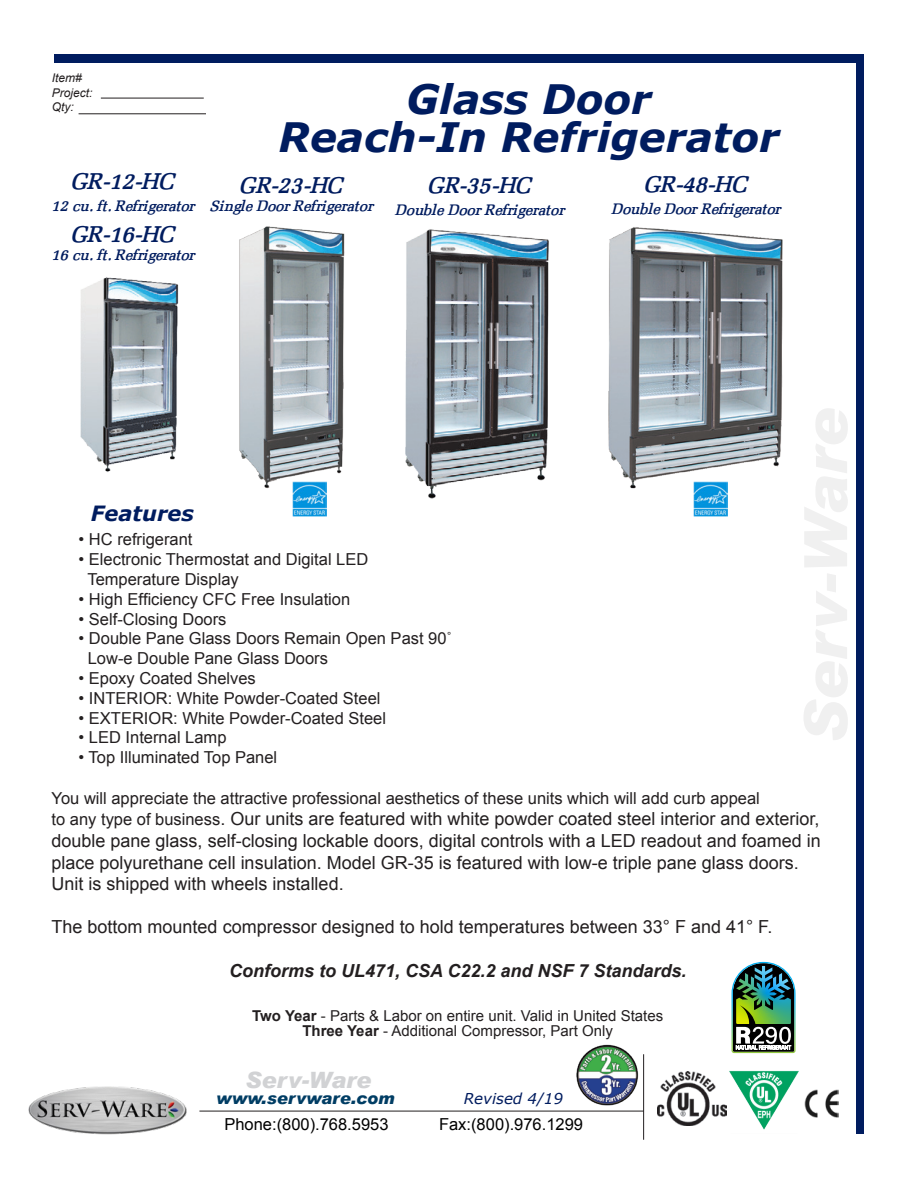
<style>
.page{position:relative;width:918px;height:1188px;background:#fff}
.page>*{position:absolute;margin:0;border:0;box-sizing:border-box;transform-origin:0 0}
.t1{font:italic 700 40.5px "Verdana";color:#001c5f}
.t2{font:italic 700 22.5px "Bid Roman";color:#001c5f}
.t3{font:italic 900 22.5px "Arial";color:#d1d2d4}
.t4{font:italic 700 21px "Verdana";color:#001c5f}
.t5{font:18px/21.6px "Arial";color:#231f20;text-align:justify}
.t6{font:italic 700 18px "Arial";color:#231f20}
.t7{font:16.5px "Arial";color:#231f20}
.t8{font:16.5px "Arial";color:#000}
.t9{font:italic 900 16.5px "Arial";color:#003d64}
.t10{font:italic 700 15px "Bid Roman";color:#001c5f}
.t11{font:15px "Arial";color:#231f20}
.t12{font:italic 15px "Verdana";color:#001c5f}
.t13{font:italic 12px "Arial";color:#231f20}
.s1{font-size:16.5px}
.s2{font-weight:700}
</style>
<div class="page">
<div style="left:54px;top:54px;width:808px;height:9px;background:#001c5f"></div>
<div style="left:857px;top:54px;width:7px;height:1080px;background:#001c5f"></div>
<hr style="left:101px;top:98px;width:103px;height:1px;background:#231f20">
<hr style="left:79px;top:114px;width:127px;height:1px;background:#231f20">
<img style="left:28px;top:1086px;width:159px;height:49px">
<hr style="left:199px;top:1111px;width:445px;height:1px;background:#231f20">
<hr style="left:643px;top:1054px;width:1px;height:86px;background:#231f20">
<img style="left:804px;top:1090px;width:35px;height:27px">
<img style="left:729px;top:1070px;width:70px;height:60px">
<img style="left:657px;top:1071px;width:70px;height:54px">
<img style="left:576px;top:1044px;width:63px;height:62px">
<img style="left:239px;top:226px;width:106px;height:266px">
<img style="left:608px;top:227px;width:175px;height:265px">
<img style="left:80px;top:277px;width:99px;height:195px">
<img style="left:405px;top:229px;width:144px;height:270px">
<img style="left:292px;top:482px;width:34px;height:34px">
<img style="left:694px;top:482px;width:33px;height:34px">
<img style="left:732px;top:962px;width:64px;height:91px">
<p class="t13" style="left:52px;top:70px;width:32px">Item#</p>
<p class="t13" style="left:52px;top:85px;width:42px">Project:</p>
<p class="t13" style="left:52px;top:99px;width:24px">Qty:</p>
<p class="t2" style="left:73px;top:163px;width:104px">GR-12-HC</p>
<p class="t10" style="left:53px;top:193px;width:144px">12 cu. ft. Refrigerator</p>
<p class="t2" style="left:73px;top:215px;width:104px">GR-16-HC</p>
<p class="t10" style="left:53px;top:242px;width:144px">16 cu. ft. Refrigerator</p>
<p class="t1" style="left:406px;top:73px;width:246px">Glass Door</p>
<p class="t1" style="left:278px;top:111px;width:502px">Reach-In Refrigerator</p>
<p class="t2" style="left:241px;top:166px;width:104px">GR-23-HC</p>
<p class="t10" style="left:211px;top:193px;width:164px">Single Door Refrigerator</p>
<p class="t2" style="left:429px;top:167px;width:104px">GR-35-HC</p>
<p class="t10" style="left:396px;top:197px;width:170px">Double Door Refrigerator</p>
<p class="t2" style="left:646px;top:166px;width:104px">GR-48-HC</p>
<p class="t10" style="left:612px;top:196px;width:170px">Double Door Refrigerator</p>
<p class="t4" style="left:91px;top:500px;width:104px">Features</p>
<p class="t7" style="left:79px;top:529px;width:115px">• HC refrigerant</p>
<p class="t7" style="left:79px;top:549px;width:291px">• Electronic Thermostat and Digital LED</p>
<p class="t7" style="left:87px;top:568px;width:153px">Temperature Display</p>
<p class="t7" style="left:79px;top:588px;width:273px">• High Efficiency CFC Free Insulation</p>
<p class="t7" style="left:79px;top:608px;width:149px">• Self-Closing Doors</p>
<p class="t7" style="left:79px;top:628px;width:375px">• Double Pane Glass Doors Remain Open Past 90˚</p>
<p class="t7" style="left:88px;top:648px;width:242px">Low-e Double Pane Glass Doors</p>
<p class="t7" style="left:79px;top:667px;width:179px">• Epoxy Coated Shelves</p>
<p class="t7" style="left:79px;top:687px;width:303px">• INTERIOR: White Powder-Coated Steel</p>
<p class="t7" style="left:79px;top:707px;width:309px">• EXTERIOR: White Powder-Coated Steel</p>
<p class="t7" style="left:79px;top:727px;width:149px">• LED Internal Lamp</p>
<p class="t7" style="left:79px;top:747px;width:200px">• Top Illuminated Top Panel</p>
<p class="t7" style="left:52px;top:787px;width:710px">You will appreciate the attractive professional aesthetics of these units which will add curb appeal</p>
<p class="t5" style="left:52px;top:808px;width:771px"><span class="s1">to any type of business</span>. Our units are featured with white powder coated steel interior and exterior, double pane glass, self-closing lockable doors, digital controls with a LED readout and foamed in place polyurethane cell insulation. Model GR-35 is featured with low-e triple pane glass doors.</p>
<p class="t5" style="left:52px;top:873px;width:294px">Unit is shipped with wheels installed.</p>
<p class="t5" style="left:52px;top:916px;width:722px">The bottom mounted compressor designed to hold temperatures between 33° F and 41° F.</p>
<p class="t6" style="left:229px;top:959px;width:459px">Conforms to UL471, CSA C22.2 and NSF 7 Standards.</p>
<p class="t11" style="left:252px;top:1006px;width:413px"><span class="s2">Two Year</span> - Parts &amp; Labor on entire unit. Valid in United States</p>
<p class="t11" style="left:302px;top:1021px;width:312px"><span class="s2">Three Year</span> - Additional Compressor, Part Only</p>
<p class="t3" style="left:245px;top:1066px;width:128px">Serv-Ware</p>
<p class="t9" style="left:216px;top:1088px;width:180px">www.servware.com</p>
<p class="t8" style="left:224px;top:1113px;width:166px">Phone:(800).768.5953</p>
<p class="t8" style="left:439px;top:1113px;width:145px">Fax:(800).976.1299</p>
<p class="t12" style="left:464px;top:1089px;width:101px">Revised 4/19</p>
</div>
